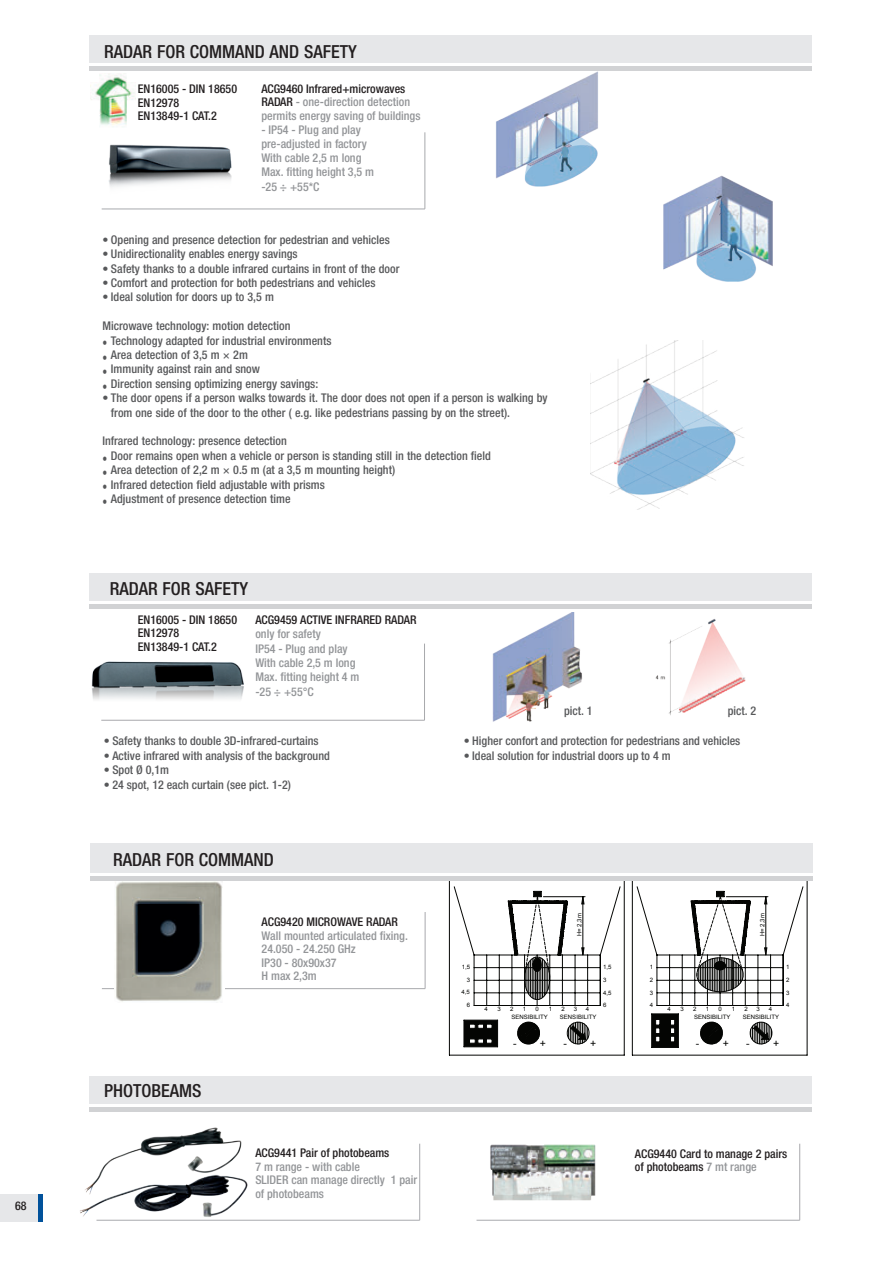
<style>
.page{position:relative;width:893px;height:1263px;background:#fff}
.page>*{position:absolute;margin:0;border:0;box-sizing:border-box;transform-origin:0 0}
.t1{font:500 condensed 18px "Helvetica Neue";color:#231f20}
.t2{font:500 condensed 12px/14.4px "Helvetica Neue";color:#57585a}
.t3{font:500 condensed 12px/13.5px "Helvetica Neue";color:#939598}
.t4{font:500 condensed 12px "Helvetica Neue";color:#57585a;scale:.8 1}
.t5{font:500 condensed 12px/13.5px "Helvetica Neue";color:#231f20}
.t6{font:10.5px "Arial";color:#040503}
.t7{font:6px/12.8px "Arial";color:#040503}
.s1{color:#231f20}
.s2{color:#939598}
</style>
<div class="page">
<div style="left:0;top:1194px;width:38px;height:28px;background:#e6e7e9"></div>
<div style="left:38px;top:1194px;width:5px;height:28px;background:#01529b"></div>
<div style="left:89px;top:573px;width:723px;height:28px;background:#e6e7e9"></div>
<div style="left:89px;top:1076px;width:723px;height:28px;background:#e6e7e9"></div>
<hr style="left:89px;top:604px;width:723px;height:4px;background:#d1d2d4">
<hr style="left:89px;top:1107px;width:723px;height:4px;background:#d1d2d4">
<div style="left:89px;top:35px;width:722px;height:28px;background:#e6e7e9"></div>
<hr style="left:89px;top:66px;width:722px;height:4px;background:#d1d2d4">
<hr style="left:96px;top:1220px;width:324px;height:1px;background:#a8a9ad">
<hr style="left:419px;top:1144px;width:1px;height:76px;background:#a8a9ad">
<hr style="left:476px;top:1220px;width:324px;height:1px;background:#a8a9ad">
<hr style="left:799px;top:1144px;width:1px;height:76px;background:#a8a9ad">
<img style="left:490px;top:1144px;width:106px;height:57px">
<img style="left:80px;top:1127px;width:168px;height:90px">
<hr style="left:101px;top:720px;width:324px;height:1px;background:#a8a9ad">
<hr style="left:424px;top:644px;width:1px;height:76px;background:#a8a9ad">
<img style="left:91px;top:661px;width:163px;height:60px">
<img style="left:492px;top:612px;width:90px;height:110px">
<img style="left:491px;top:70px;width:112px;height:117px">
<img style="left:663px;top:175px;width:110px;height:107px">
<img style="left:655px;top:619px;width:91px;height:96px">
<img style="left:590px;top:340px;width:154px;height:169px">
<hr style="left:102px;top:209px;width:323px;height:1px;background:#a8a9ad">
<hr style="left:424px;top:132px;width:1px;height:77px;background:#a8a9ad">
<img style="left:101px;top:144px;width:153px;height:66px">
<img style="left:90px;top:73px;width:46px;height:53px">
<hr style="left:102px;top:988px;width:323px;height:1px;background:#a8a9ad">
<hr style="left:425px;top:912px;width:1px;height:76px;background:#a8a9ad">
<img style="left:114px;top:880px;width:111px;height:122px">
<svg style="left:449px;top:880px;width:358px;height:175px"></svg>
<svg style="left:464px;top:891px;width:304px;height:156px"></svg>
<svg style="left:508px;top:896px;width:266px;height:153px"></svg>
<div style="left:90px;top:845px;width:722px;height:28px;background:#e6e7e9"></div>
<hr style="left:90px;top:876px;width:722px;height:4px;background:#d1d2d4">
<div style="left:90px;top:843px;width:722px;height:28px;background:#e6e7e9"></div>
<p class="t5" style="left:15px;top:1199px;width:13px">68</p>
<h1 class="t1" style="left:104px;top:41px;width:254px">RADAR FOR COMMAND AND SAFETY</h1>
<p class="t5" style="left:138px;top:82px;width:101px">EN16005 - DIN 18650<br>EN12978<br>EN13849-1 CAT.2</p>
<p class="t3" style="left:261px;top:82px;width:161px"><span class="s1">ACG9460 Infrared+microwaves<br>RADAR</span> - one-direction detection permits energy saving of buildings</p>
<p class="t3" style="left:261px;top:123px;width:114px;line-height:14.1px">- IP54 - Plug and play pre-adjusted in factory<br>With cable 2,5 m long<br>Max. fitting height 3,5 m -25 ÷ +55*C</p>
<p class="t2" style="left:102px;top:232px;width:289px">• Opening and presence detection for pedestrian and vehicles</p>
<p class="t2" style="left:102px;top:247px;width:197px">• Unidirectionality enables energy savings</p>
<p class="t2" style="left:102px;top:261px;width:299px">• Safety thanks to a double infrared curtains in front of the door</p>
<p class="t2" style="left:102px;top:275px;width:275px">• Comfort and protection for both pedestrians and vehicles</p>
<p class="t2" style="left:102px;top:290px;width:173px">• Ideal solution for doors up to 3,5 m</p>
<p class="t2" style="left:102px;top:319px;width:190px">Microwave technology: motion detection</p>
<p class="t4" style="left:102px;top:333px;width:288px">• Technology adapted for industrial environments</p>
<p class="t4" style="left:102px;top:348px;width:183px">• Area detection of 3,5 m × 2m</p>
<p class="t4" style="left:102px;top:362px;width:198px">• Immunity against rain and snow</p>
<p class="t4" style="left:102px;top:376px;width:271px">• Direction sensing optimizing energy savings:</p>
<p class="t2" style="left:111px;top:391px;width:438px;text-indent:-9px">• The door opens if a person walks towards it. The door does not open if a person is walking by from one side of the door to the other ( e.g. like pedestrians passing by on the street).</p>
<p class="t2" style="left:102px;top:434px;width:186px">Infrared technology: presence detection</p>
<p class="t4" style="left:102px;top:448px;width:487px">• Door remains open when a vehicle or person is standing still in the detection field</p>
<p class="t4" style="left:102px;top:463px;width:367px">• Area detection of 2,2 m × 0.5 m (at a 3,5 m mounting height)</p>
<p class="t4" style="left:102px;top:477px;width:280px">• Infrared detection field adjustable with prisms</p>
<p class="t4" style="left:102px;top:492px;width:237px">• Adjustment of presence detection time</p>
<h1 class="t1" style="left:110px;top:578px;width:140px">RADAR FOR SAFETY</h1>
<p class="t5" style="left:138px;top:612px;width:101px">EN16005 - DIN 18650<br>EN12978<br>EN13849-1 CAT.2</p>
<p class="t5" style="left:255px;top:612px;width:163px">ACG9459 ACTIVE INFRARED RADAR</p>
<p class="t3" style="left:255px;top:626px;width:106px;line-height:14.4px">only for safety<br>IP54 - Plug and play<br>With cable 2,5 m long<br>Max. fitting height 4 m -25 ÷ +55°C</p>
<p class="t2" style="left:104px;top:734px;width:216px">• Safety thanks to double 3D-infrared-curtains</p>
<p class="t2" style="left:104px;top:748px;width:227px">• Active infrared with analysis of the background</p>
<p class="t2" style="left:104px;top:762px;width:67px">• Spot Ø 0,1m</p>
<p class="t2" style="left:104px;top:777px;width:188px">• 24 spot, 12 each curtain (see pict. 1-2)</p>
<h1 class="t1" style="left:113px;top:849px;width:162px">RADAR FOR COMMAND</h1>
<h1 class="t1" style="left:104px;top:1080px;width:99px">PHOTOBEAMS</h1>
<p class="t5" style="left:262px;top:915px;width:138px">ACG9420 MICROWAVE RADAR</p>
<p class="t3" style="left:262px;top:929px;width:148px">Wall mounted articulated fixing.<br>24.050 - 24.250 GHz<br>IP30 - 80x90x37<br>H max 2,3m</p>
<p class="t5" style="left:255px;top:1146px;width:136px">ACG9441 Pair of photobeams</p>
<p class="t3" style="left:255px;top:1160px;width:163px">7 m range - with cable<br>SLIDER can manage directly 1 pair of photobeams</p>
<p class="t2" style="left:564px;top:703px;width:30px">pict. 1</p>
<p class="t2" style="left:728px;top:703px;width:30px">pict. 2</p>
<p class="t2" style="left:464px;top:734px;width:278px">• Higher confort and protection for pedestrians and vehicles</p>
<p class="t2" style="left:464px;top:748px;width:208px">• Ideal solution for industrial doors up to 4 m</p>
<p class="t7" style="left:462px;top:961px;width:10px">1,5</p>
<p class="t7" style="left:461px;top:973px;width:10px;text-align:right">3<br>4,5<br>6</p>
<p class="t7" style="left:573px;top:936px;width:24px;rotate:-90deg">H= 2,3m</p>
<p class="t7" style="left:756px;top:936px;width:24px;rotate:-90deg">H= 2,3m</p>
<p class="t7" style="left:484px;top:1002px;width:5px">4</p>
<p class="t7" style="left:497px;top:1002px;width:5px">3</p>
<p class="t7" style="left:562px;top:1002px;width:5px">2</p>
<p class="t7" style="left:510px;top:1002px;width:5px">2</p>
<p class="t7" style="left:574px;top:1002px;width:5px">3</p>
<p class="t7" style="left:586px;top:1002px;width:5px">4</p>
<p class="t7" style="left:523px;top:1002px;width:5px">1</p>
<p class="t7" style="left:535px;top:1002px;width:5px">0</p>
<p class="t7" style="left:549px;top:1002px;width:5px">1</p>
<p class="t7" style="left:603px;top:961px;width:10px">1,5<br>3</p>
<p class="t7" style="left:603px;top:998px;width:5px">6</p>
<p class="t7" style="left:603px;top:986px;width:10px">4,5</p>
<p class="t7" style="left:650px;top:961px;width:5px">1</p>
<p class="t7" style="left:786px;top:961px;width:5px">1</p>
<p class="t7" style="left:650px;top:973px;width:5px">2</p>
<p class="t7" style="left:786px;top:973px;width:5px">2</p>
<p class="t7" style="left:650px;top:986px;width:5px">3</p>
<p class="t7" style="left:786px;top:986px;width:5px">3</p>
<p class="t7" style="left:650px;top:998px;width:5px">4</p>
<p class="t7" style="left:786px;top:998px;width:5px">4</p>
<p class="t7" style="left:667px;top:1002px;width:5px">4</p>
<p class="t7" style="left:718px;top:1002px;width:5px">0</p>
<p class="t7" style="left:757px;top:1002px;width:5px">3</p>
<p class="t7" style="left:680px;top:1002px;width:5px">3</p>
<p class="t7" style="left:693px;top:1002px;width:5px">2</p>
<p class="t7" style="left:706px;top:1002px;width:5px">1</p>
<p class="t7" style="left:732px;top:1002px;width:5px">1</p>
<p class="t7" style="left:744px;top:1002px;width:5px">2</p>
<p class="t7" style="left:769px;top:1002px;width:5px">4</p>
<p class="t7" style="left:511px;top:1011px;width:38px">SENSIBILITY</p>
<p class="t7" style="left:560px;top:1011px;width:38px">SENSIBILITY</p>
<p class="t6" style="left:513px;top:1036px;width:35px">- +</p>
<p class="t6" style="left:563px;top:1036px;width:35px">- +</p>
<p class="t7" style="left:694px;top:1011px;width:38px">SENSIBILITY</p>
<p class="t7" style="left:743px;top:1011px;width:38px">SENSIBILITY</p>
<p class="t6" style="left:696px;top:1036px;width:35px">- +</p>
<p class="t6" style="left:746px;top:1036px;width:35px">- +</p>
<p class="t5" style="left:635px;top:1146px;width:154px">ACG9440 Card to manage 2 pairs of photobeams <span class="s2">7 mt range</span></p>
</div>
